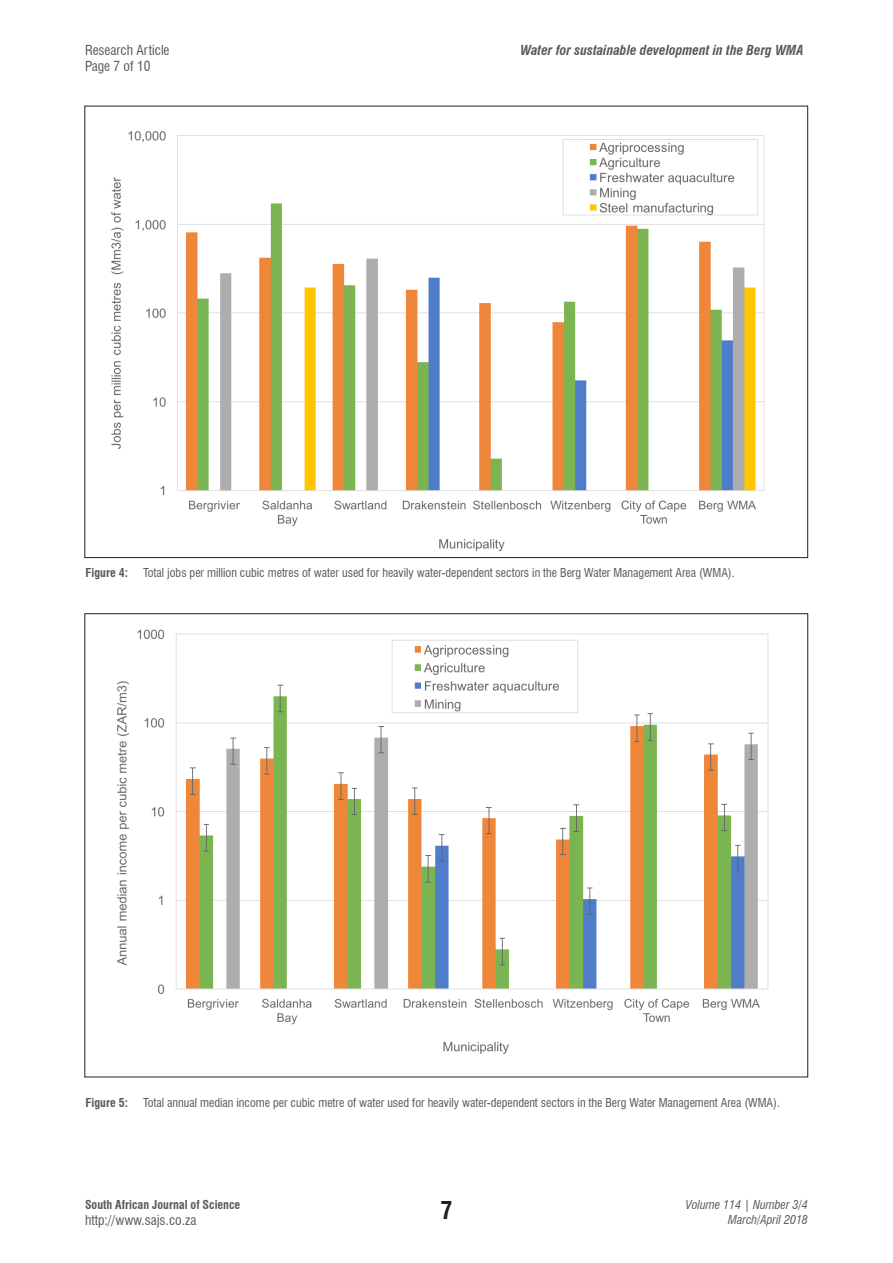
<style>
.page{position:relative;width:893px;height:1263px;background:#fff}
.page>*{position:absolute;margin:0;border:0;box-sizing:border-box;transform-origin:0 0}
.t1{font:700 condensed 24px "Swiss 721 BT";color:#231f20}
.HEADER_top{font:condensed 13.5px "Swiss 721 BT";color:#57585a}
.HEADER_top-2{font:italic 700 condensed 13.5px "Swiss 721 BT";color:#57585a}
.FIG_caption{font:condensed 12px "Swiss 721 BT";color:#57585a}
.FIG_caption-2{font:700 condensed 12px "Swiss 721 BT";color:#57585a}
.t2{font:italic condensed 12px/14.4px "Swiss 721 BT";color:#57585a;text-align:right}
</style>
<div class="page">
<img style="left:111px;top:131px;width:654px;height:421px">
<img style="left:117px;top:629px;width:652px;height:425px">
<p class="HEADER_top" style="left:85px;top:42px;width:86px">Research Article</p>
<p class="HEADER_top-2" style="left:520px;top:42px;width:285px">Water for sustainable development in the Berg WMA</p>
<p class="HEADER_top" style="left:85px;top:58px;width:67px">Page 7 of 10</p>
<p class="FIG_caption-2" style="left:86px;top:565px;width:44px">Figure 4:</p>
<p class="FIG_caption" style="left:143px;top:565px;width:593px">Total jobs per million cubic metres of water used for heavily water-dependent sectors in the Berg Water Management Area (WMA).</p>
<p class="FIG_caption-2" style="left:86px;top:1095px;width:44px">Figure 5:</p>
<p class="FIG_caption" style="left:143px;top:1095px;width:638px">Total annual median income per cubic metre of water used for heavily water-dependent sectors in the Berg Water Management Area (WMA).</p>
<p class="FIG_caption-2" style="left:85px;top:1197px;width:157px">South African Journal of Science</p>
<p class="HEADER_top" style="left:85px;top:1212px;width:113px">http://www.sajs.co.za</p>
<h1 class="t1" style="left:440px;top:1195px;width:13px">7</h1>
<p class="t2" style="left:686px;top:1198px;width:124px">Volume 114 | Number 3/4<br>March/April 2018</p>
</div>
